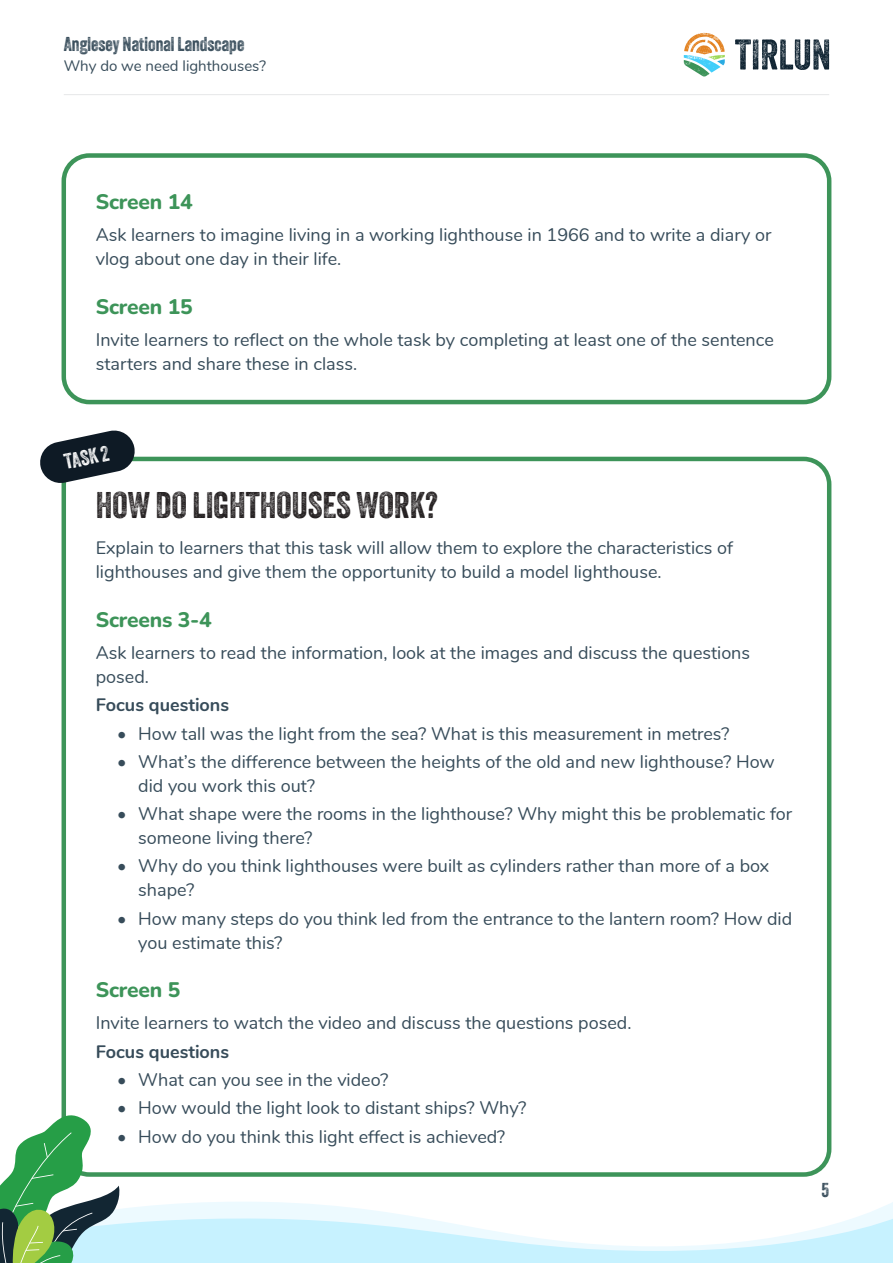
<style>
.page{position:relative;width:893px;height:1263px;background:#fff}
.page>*{position:absolute;margin:0;border:0;box-sizing:border-box;transform-origin:0 0}
.Page_sub_heading{font:36px "Veneer Two";color:#231f20}
.Page_section_heading{font:800 21px "Nunito";letter-spacing:-.01em;color:#3d9459}
.Key_activity_heading{font:21px "Veneer Two";color:#fff}
.t1{font:19.5px "Veneer Two";color:#374c5a}
.Body_text{font:18px/24px "Nunito";color:#374c5a}
.Body_text-2{font:700 18px "Nunito";color:#374c5a}
.t2{font:15px "Nunito";color:#374c5a}
</style>
<div class="page">
<svg style="left:735px;top:39px;width:94px;height:31px"></svg>
<svg style="left:684px;top:33px;width:41px;height:44px"></svg>
<hr style="left:64px;top:94px;width:765px;height:1px;background:#e6e7e9">
<div style="left:62px;top:153px;width:769px;height:251px;border:4px solid #3d9459;border-radius:26px"></div>
<svg style="left:40px;top:430px;width:97px;height:55px"></svg>
<svg style="left:0;top:1108px;width:893px;height:155px"></svg>
<p class="t1" style="left:64px;top:32px;width:182px">Anglesey National Landscape</p>
<p class="t2" style="left:64px;top:54px;width:204px">Why do we need lighthouses?</p>
<p class="Page_section_heading" style="left:96px;top:186px;width:98px">Screen 14</p>
<p class="Body_text" style="left:96px;top:222px;width:677px">Ask learners to imagine living in a working lighthouse in 1966 and to write a diary or vlog about one day in their life.</p>
<p class="Page_section_heading" style="left:96px;top:291px;width:98px">Screen 15</p>
<p class="Body_text" style="left:96px;top:327px;width:680px">Invite learners to reflect on the whole task by completing at least one of the sentence starters and share these in class.</p>
<p class="Key_activity_heading" style="left:62px;top:449px;width:47px;rotate:-12deg">TASK 2</p>
<p class="Page_sub_heading" style="left:96px;top:483px;width:343px">HOW DO LIGHTHOUSES WORK?</p>
<p class="Body_text" style="left:96px;top:535px;width:639px">Explain to learners that this task will allow them to explore the characteristics of lighthouses and give them the opportunity to build a model lighthouse.</p>
<p class="Page_section_heading" style="left:96px;top:604px;width:118px">Screens 3-4</p>
<p class="Body_text" style="left:96px;top:640px;width:656px">Ask learners to read the information, look at the images and discuss the questions posed.</p>
<p class="Body_text-2" style="left:96px;top:692px;width:135px">Focus questions</p>
<p class="Body_text" style="left:117px;top:720px;width:614px">• How tall was the light from the sea? What is this measurement in metres?</p>
<p class="Body_text" style="left:138px;top:749px;width:638px;text-indent:-21px">• What’s the difference between the heights of the old and new lighthouse? How did you work this out?</p>
<p class="Body_text" style="left:138px;top:801px;width:655px;text-indent:-21px">• What shape were the rooms in the lighthouse? Why might this be problematic for someone living there?</p>
<p class="Body_text" style="left:138px;top:853px;width:632px;text-indent:-21px">• Why do you think lighthouses were built as cylinders rather than more of a box shape?</p>
<p class="Body_text" style="left:138px;top:905px;width:655px;text-indent:-21px">• How many steps do you think led from the entrance to the lantern room? How did you estimate this?</p>
<p class="Page_section_heading" style="left:96px;top:975px;width:86px">Screen 5</p>
<p class="Body_text" style="left:96px;top:1010px;width:537px">Invite learners to watch the video and discuss the questions posed.</p>
<p class="Body_text-2" style="left:96px;top:1038px;width:135px">Focus questions</p>
<p class="Body_text" style="left:117px;top:1067px;width:273px">• What can you see in the video?</p>
<p class="Body_text" style="left:117px;top:1095px;width:411px">• How would the light look to distant ships? Why?</p>
<p class="Body_text" style="left:117px;top:1123px;width:390px">• How do you think this light effect is achieved?</p>
<p class="t1" style="left:821px;top:1178px;width:9px">5</p>
</div>
